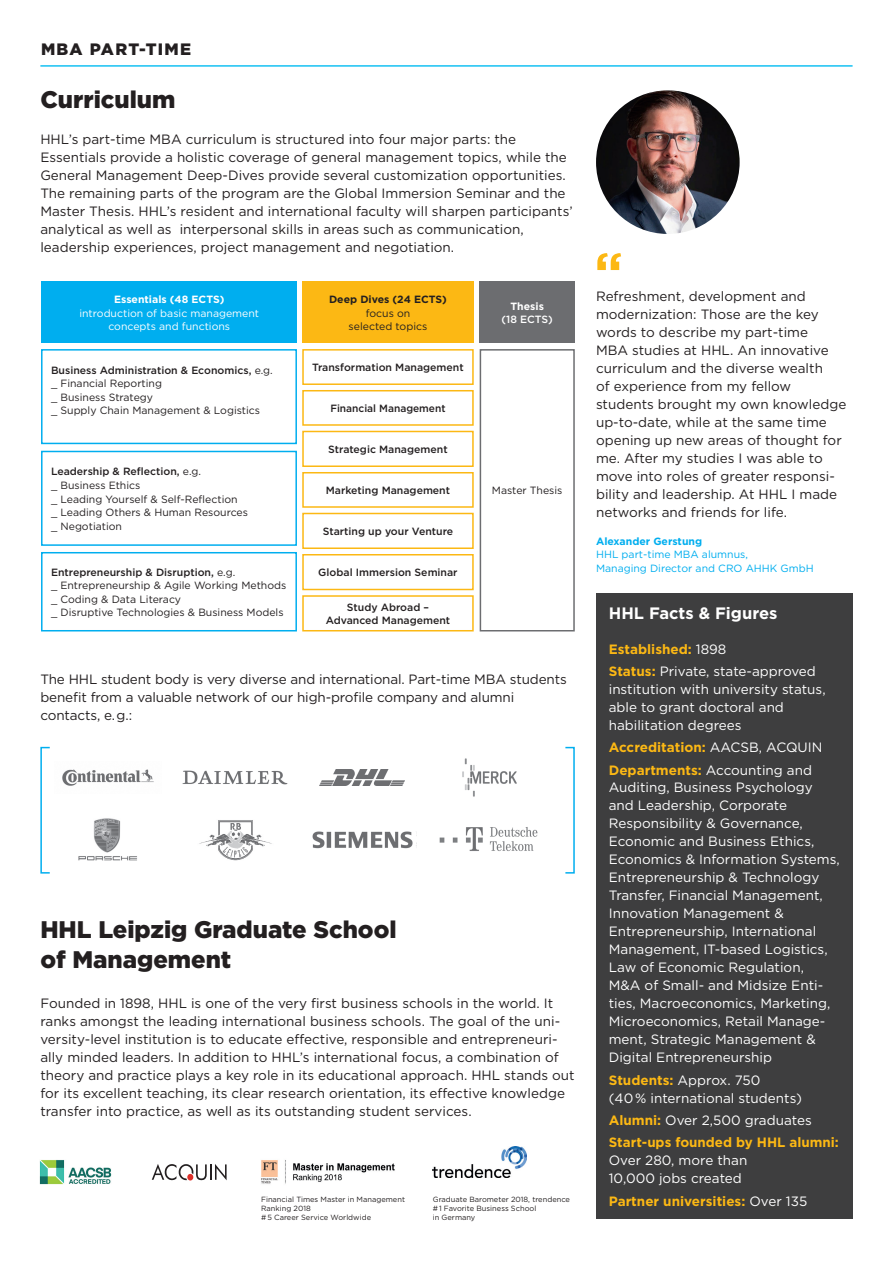
<style>
.page{position:relative;width:893px;height:1263px;background:#fff}
.page>*{position:absolute;margin:0;border:0;box-sizing:border-box;transform-origin:0 0}
.t1{font:900 24px/30px "Gotham";color:#231f20}
.t2{font:700 16.5px "Gotham";color:#fff}
.t3{font:900 16.5px "Gotham";letter-spacing:.075em;color:#231f20}
.t4{font:13.5px/18px "Gotham";color:#231f20}
.t5{font:13.5px/18px "Gotham";color:#fff}
.t6{font:700 13.5px/22.2px "Gotham";color:#fcb814}
.t7{font:10.5px/13.5px "Gotham";color:#231f20}
.t8{font:500 10.5px/13.5px "Gotham";color:#231f20;text-align:center}
.t9{font:10.5px/13.5px "Gotham";color:#00aeef}
.t10{font:10.5px/13.5px "Gotham";color:#fff;text-align:center}
.t11{font:700 10.5px "Gotham";color:#fff}
.t12{font:700 10.5px "Gotham";color:#00aeef}
.t13{font:700 10.5px "Gotham";color:#231f20}
.t14{font:500 10.5px "Gotham";color:#fff}
.t15{font:7.5px/9px "Gotham";color:#231f20}
.s1{font-weight:500}
.s2{font-weight:700;color:#fcb814}
.s3{font-weight:400;color:#fff}
</style>
<div class="page">
<img style="left:261px;top:1160px;width:134px;height:24px">
<img style="left:39px;top:1160px;width:73px;height:25px">
<hr style="left:40px;top:65px;width:813px;height:2px;background:#15c0f2">
<svg style="left:152px;top:1164px;width:75px;height:17px"></svg>
<div style="left:596px;top:593px;width:257px;height:625px;background:#3e3e3f"></div>
<img style="left:319px;top:769px;width:85px;height:17px">
<img style="left:78px;top:818px;width:59px;height:43px">
<img style="left:312px;top:831px;width:101px;height:18px">
<img style="left:62px;top:769px;width:92px;height:17px">
<img style="left:199px;top:820px;width:73px;height:40px">
<img style="left:462px;top:758px;width:55px;height:39px">
<img style="left:182px;top:770px;width:106px;height:15px">
<img style="left:439px;top:827px;width:99px;height:24px">
<div style="left:480px;top:281px;width:95px;height:62px;background:#6c6d70"></div>
<div style="left:42px;top:281px;width:255px;height:62px;background:#00aeef"></div>
<div style="left:480px;top:349px;width:95px;height:282px;border:2px solid #6c6d70"></div>
<div style="left:41px;top:349px;width:256px;height:95px;border:2px solid #00aeef"></div>
<div style="left:41px;top:451px;width:256px;height:95px;border:2px solid #00aeef"></div>
<div style="left:41px;top:552px;width:256px;height:79px;border:2px solid #00aeef"></div>
<div style="left:302px;top:281px;width:172px;height:62px;background:#fcb814"></div>
<div style="left:302px;top:431px;width:172px;height:36px;border:2px solid #fcb814"></div>
<div style="left:302px;top:390px;width:172px;height:36px;border:2px solid #fcb814"></div>
<div style="left:302px;top:349px;width:172px;height:36px;border:2px solid #fcb814"></div>
<div style="left:302px;top:513px;width:172px;height:36px;border:2px solid #fcb814"></div>
<div style="left:302px;top:472px;width:172px;height:36px;border:2px solid #fcb814"></div>
<div style="left:302px;top:554px;width:172px;height:36px;border:2px solid #fcb814"></div>
<div style="left:302px;top:595px;width:172px;height:36px;border:2px solid #fcb814"></div>
<img style="left:596px;top:90px;width:144px;height:144px;border-radius:72px">
<svg style="left:597px;top:253px;width:24px;height:17px"></svg>
<div style="left:40px;top:747px;width:11px;height:126px;border:2px solid #00aeef"></div>
<div style="left:565px;top:747px;width:10px;height:126px;border:2px solid #00aeef"></div>
<img style="left:433px;top:1146px;width:93px;height:31px">
<p class="t3" style="left:41px;top:40px;width:152px">MBA PART-TIME</p>
<h1 class="t1" style="left:40px;top:84px;width:137px">Curriculum</h1>
<p class="t4" style="left:40px;top:130px;width:534px">HHL’s part-time MBA curriculum is structured into four major parts: the Essentials provide a holistic coverage of general management topics, while the General Management Deep-Dives provide several customization opportunities.<br>The remaining parts of the program are the Global Immersion Seminar and the Master Thesis. HHL’s resident and international faculty will sharpen participants’ analytical as well as interpersonal skills in areas such as communication, leadership experiences, project management and negotiation.</p>
<p class="t11" style="left:114px;top:292px;width:112px">Essentials (48 ECTS)</p>
<p class="t10" style="left:79px;top:306px;width:181px">introduction of basic management concepts and functions</p>
<p class="t7" style="left:51px;top:363px;width:223px"><span class="s1">Business Administration &amp; Economics,</span> e.g. _ Financial Reporting<br>_ Business Strategy<br>_ Supply Chain Management &amp; Logistics</p>
<p class="t7" style="left:51px;top:465px;width:199px"><span class="s1">Leadership &amp; Reflection,</span> e.g.<br>_ Business Ethics<br>_ Leading Yourself &amp; Self-Reflection<br>_ Leading Others &amp; Human Resources _ Negotiation</p>
<p class="t7" style="left:51px;top:565px;width:237px"><span class="s1">Entrepreneurship &amp; Disruption,</span> e.g.<br>_ Entrepreneurship &amp; Agile Working Methods _ Coding &amp; Data Literacy<br>_ Disruptive Technologies &amp; Business Models</p>
<p class="t13" style="left:329px;top:292px;width:119px">Deep Dives (24 ECTS)</p>
<p class="t7" style="left:349px;top:306px;width:80px;text-align:center">focus on selected topics</p>
<p class="t8" style="left:312px;top:361px;width:153px">Transformation Management</p>
<p class="t8" style="left:330px;top:401px;width:117px">Financial Management</p>
<p class="t8" style="left:328px;top:442px;width:121px">Strategic Management</p>
<p class="t8" style="left:326px;top:483px;width:126px">Marketing Management</p>
<p class="t8" style="left:323px;top:524px;width:132px">Starting up your Venture</p>
<p class="t8" style="left:318px;top:566px;width:141px">Global Immersion Seminar</p>
<p class="t8" style="left:326px;top:600px;width:126px">Study Abroad –<br>Advanced Management</p>
<p class="t11" style="left:510px;top:299px;width:35px">Thesis</p>
<p class="t14" style="left:502px;top:313px;width:53px">(18 ECTS)</p>
<p class="t7" style="left:492px;top:484px;width:72px">Master Thesis</p>
<p class="t4" style="left:40px;top:670px;width:528px">The HHL student body is very diverse and international. Part-time MBA students benefit from a valuable network of our high-profile company and alumni contacts, e. g.:</p>
<h1 class="t1" style="left:40px;top:914px;width:358px">HHL Leipzig Graduate School of Management</h1>
<p class="t4" style="left:40px;top:994px;width:536px">Founded in 1898, HHL is one of the very first business schools in the world. It ranks amongst the leading international business schools. The goal of the uni&shy;versity-level institution is to educate effective, responsible and entrepreneuri&shy;ally minded leaders. In addition to HHL’s international focus, a combination of theory and practice plays a key role in its educational approach. HHL stands out for its excellent teaching, its clear research orientation, its effective knowledge transfer into practice, as well as its outstanding student services.</p>
<p class="t15" style="left:261px;top:1194px;width:145px">Financial Times Master in Management<br>Ranking 2018<br># 5 Career Service Worldwide</p>
<p class="t15" style="left:433px;top:1194px;width:139px">Graduate Barometer 2018, trendence # 1 Favorite Business School<br>in Germany</p>
<p class="t4" style="left:596px;top:287px;width:252px">Refreshment, development and modernization: Those are the key words to describe my part-time<br>MBA studies at HHL. An innovative curriculum and the diverse wealth<br>of experience from my fellow students brought my own knowledge up-to-date, while at the same time opening up new areas of thought for me. After my studies I was able to move into roles of greater responsi&shy;bility and leadership. At HHL I made networks and friends for life.</p>
<p class="t12" style="left:596px;top:534px;width:108px">Alexander Gerstung</p>
<p class="t9" style="left:596px;top:547px;width:219px">HHL part-time MBA alumnus,<br>Managing Director and CRO AHHK GmbH</p>
<p class="t2" style="left:609px;top:602px;width:170px">HHL Facts &amp; Figures</p>
<p class="t5" style="left:609px;top:638px;width:209px;line-height:22.2px"><span class="s2">Established:</span> 1898<br><span class="s2">Status:</span> Private, state-approved</p>
<p class="t5" style="left:609px;top:680px;width:218px">institution with university status, able to grant doctoral and habilitation degrees</p>
<p class="t6" style="left:609px;top:736px;width:215px">Accreditation: <span class="s3">AACSB, ACQUIN<br></span>Departments: <span class="s3">Accounting and</span></p>
<p class="t5" style="left:609px;top:778px;width:233px">Auditing, Business Psychology and Leadership, Corporate<br>Responsibility &amp; Governance,<br>Economic and Business Ethics,<br>Economics &amp; Information Systems,<br>Entrepreneurship &amp; Technology<br>Transfer, Financial Management,<br>Innovation Management &amp;<br>Entrepreneurship, International<br>Management, IT-based Logistics,<br>Law of Economic Regulation,<br>M&amp;A of Small- and Midsize Enti&shy;ties, Macroeconomics, Marketing,<br>Microeconomics, Retail Manage&shy;ment, Strategic Management &amp;<br>Digital Entrepreneurship</p>
<p class="t5" style="left:609px;top:1071px;width:195px"><span class="s2">Students:</span> Approx. 750<br>(40 % international students)</p>
<p class="t6" style="left:609px;top:1109px;width:231px">Alumni: <span class="s3">Over 2,500 graduates<br></span>Start-ups founded by HHL alumni:</p>
<p class="t5" style="left:609px;top:1151px;width:140px">Over 280, more than<br>10,000 jobs created</p>
<p class="t6" style="left:609px;top:1189px;width:200px">Partner universities: <span class="s3">Over 135</span></p>
</div>
